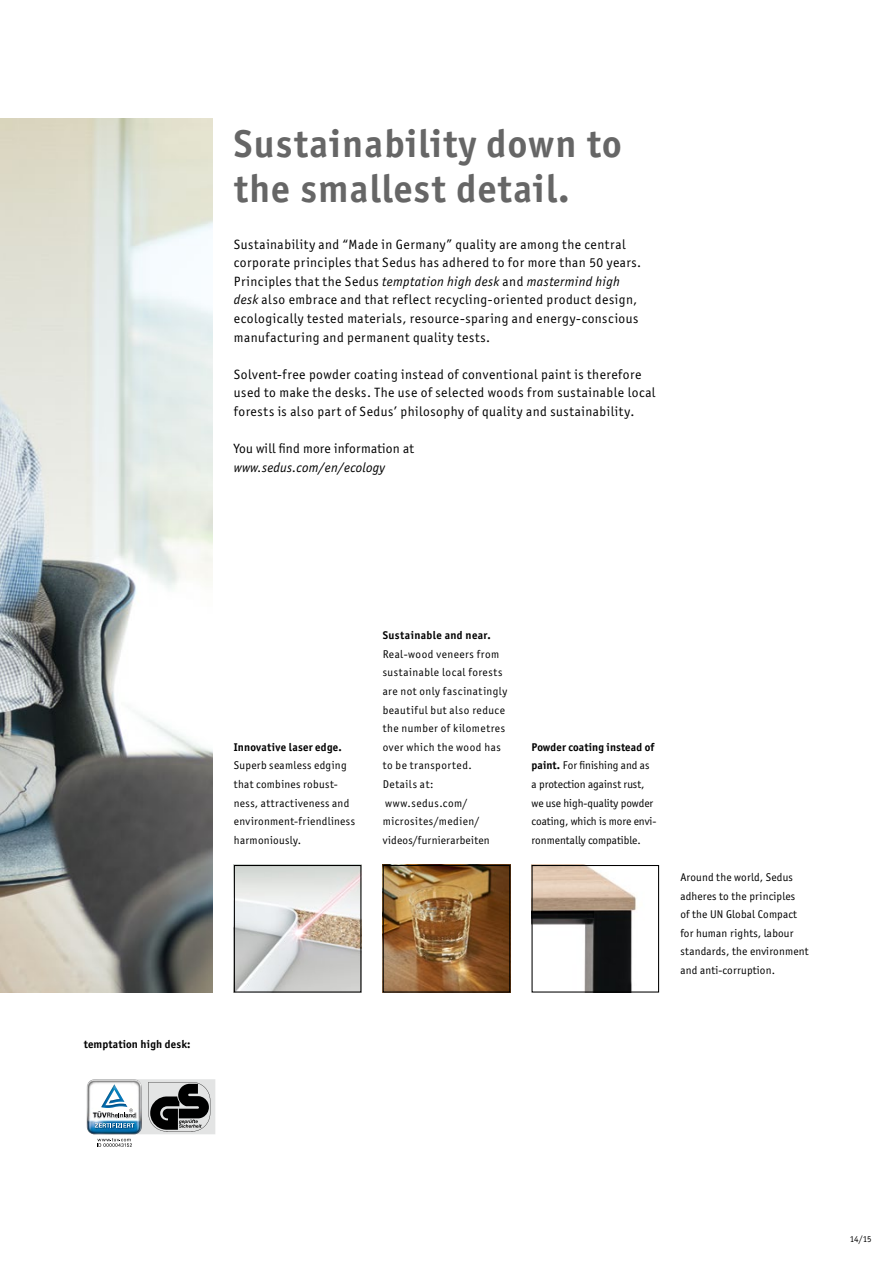
<style>
.page{position:relative;width:893px;height:1263px;background:#fff}
.page>*{position:absolute;margin:0;border:0;box-sizing:border-box;transform-origin:0 0}
.Headline_26pt{font:700 39px/45px "Officina San Itc T";letter-spacing:.03em;color:#666}
.Copy_9pt{font:13.5px/18.6px "Officina San Itc T";letter-spacing:.04em;color:#000}
.Headline_26pt-2{font:13.5px/18.6px "Officina San Itc T";letter-spacing:.015em;color:#000}
.Copy_9pt-2{font:11.25px/18.6px "Officina San Itc T";letter-spacing:.04em;color:#000}
.Headline_26pt-3{font:11.25px/18.6px "Officina San Itc T";color:#000}
.Copy_12pt{font:11.25px/18.6px "Officina San Itc T";letter-spacing:.015em;color:#000}
.Copy_12pt-2{font:700 11.25px "Officina San Itc T";letter-spacing:.015em;color:#000}
.t1{font:9px "Officina San Itc T";color:#000}
.s1{font-style:italic}
.s2{font-weight:700}
</style>
<div class="page">
<img style="left:0;top:119px;width:213px;height:873px">
<svg style="left:86px;top:1079px;width:129px;height:68px"></svg>
<img style="left:385px;top:867px;width:123px;height:123px">
<div style="left:383px;top:865px;width:127px;height:127px;border:1px solid #000"></div>
<img style="left:236px;top:867px;width:123px;height:123px">
<div style="left:234px;top:865px;width:127px;height:127px;border:1px solid #000"></div>
<img style="left:533px;top:867px;width:104px;height:123px">
<div style="left:531px;top:865px;width:128px;height:127px;border:1px solid #000"></div>
<p class="Headline_26pt" style="left:234px;top:121px;width:389px">Sustainability down to the smallest detail.</p>
<p class="Copy_9pt" style="left:234px;top:235px;width:409px">Sustainability and “Made in Germany” quality are among the central corporate principles that Sedus has adhered to for more than 50 years.<br>Principles that the Sedus <span class="s1">temptation high desk</span> and <span class="s1">mastermind high desk</span> also embrace and that reflect recycling-oriented product design, ecologically tested materials, resource-sparing and energy-conscious manufacturing and permanent quality tests.</p>
<p class="Copy_9pt" style="left:234px;top:365px;width:423px">Solvent-free powder coating instead of conventional paint is therefore used to make the desks. The use of selected woods from sustainable local forests is also part of Sedus’ philosophy of quality and sustainability.</p>
<p class="Headline_26pt-2" style="left:234px;top:439px;width:182px">You will find more information at <span class="s1">www.sedus.com/en/ecology</span></p>
<p class="Copy_12pt-2" style="left:84px;top:1037px;width:108px">temptation high desk:</p>
<p class="Copy_9pt-2" style="left:234px;top:738px;width:123px"><span class="s2">Innovative laser edge.<br></span>Superb seamless edging that combines robust&shy;ness, attractiveness and environment-friendliness harmoniously.</p>
<p class="Copy_9pt-2" style="left:383px;top:626px;width:126px"><span class="s2">Sustainable and near.<br></span>Real-wood veneers from sustainable local forests are not only fascinatingly beautiful but also reduce the number of kilometres over which the wood has to be transported.</p>
<p class="Copy_9pt-2" style="left:383px;top:775px;width:52px">Details at:</p>
<p class="Copy_9pt-2" style="left:383px;top:793px;width:109px">www.sedus.com/ microsites/medien/ videos/furnierarbeiten</p>
<p class="Headline_26pt-3" style="left:531px;top:738px;width:126px"><span class="s2">Powder coating instead of paint.</span> For finishing and as a protection against rust, we use high-quality powder coating, which is more envi&shy;ronmentally compatible.</p>
<p class="Copy_12pt" style="left:680px;top:868px;width:130px">Around the world, Sedus adheres to the principles<br>of the UN Global Compact for human rights, labour standards, the environment and anti-corruption.</p>
<p class="t1" style="left:850px;top:1233px;width:23px">14/15</p>
</div>
